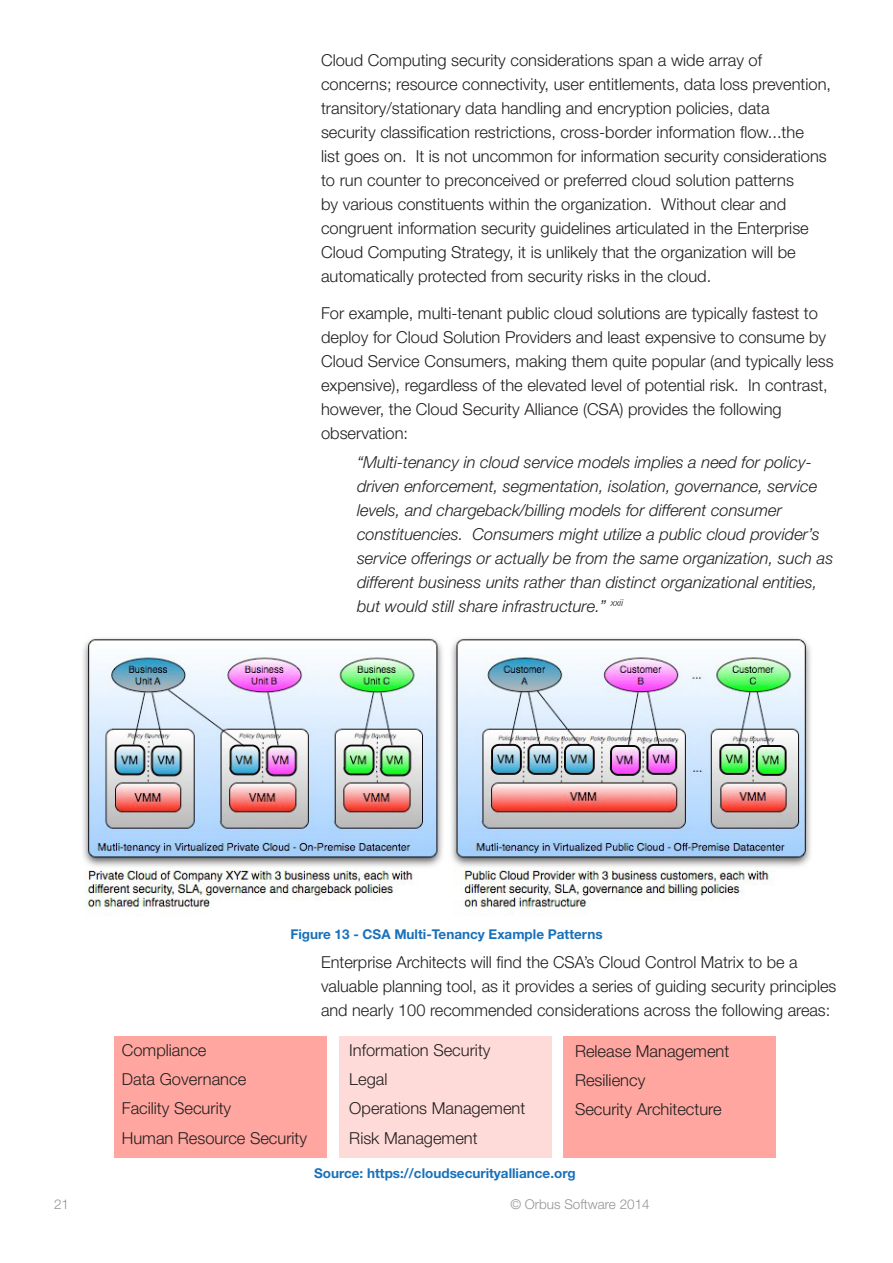
<style>
.page{position:relative;width:893px;height:1263px;background:#fff}
.page>*{position:absolute;margin:0;border:0;box-sizing:border-box;transform-origin:0 0}
.t1{font:300 16.5px/24px "Helvetica Neue LT Std";color:#231f20}
.t2{font:italic 300 16.5px/24px "Helvetica Neue LT Std";color:#231f20}
.t3{font:700 13.5px "Helvetica Neue LT Std";color:#1971ba}
.t4{font:300 13.5px "Helvetica Neue LT Std";color:#939598}
</style>
<div class="page">
<div style="left:114px;top:1036px;width:212px;height:121px;background:#fea69f"></div>
<div style="left:564px;top:1036px;width:212px;height:121px;background:#fea69f"></div>
<div style="left:339px;top:1036px;width:212px;height:121px;background:#fedbd8"></div>
<img style="left:83px;top:638px;width:728px;height:278px">
<p class="t1" style="left:321px;top:48px;width:512px">Cloud Computing security considerations span a wide array of concerns; resource connectivity, user entitlements, data loss prevention, transitory/stationary data handling and encryption policies, data<br>security classification restrictions, cross-border information flow...the<br>list goes on. It is not uncommon for information security considerations to run counter to preconceived or preferred cloud solution patterns<br>by various constituents within the organization. Without clear and congruent information security guidelines articulated in the Enterprise Cloud Computing Strategy, it is unlikely that the organization will be automatically protected from security risks in the cloud.</p>
<p class="t1" style="left:321px;top:300px;width:514px">For example, multi-tenant public cloud solutions are typically fastest to deploy for Cloud Solution Providers and least expensive to consume by Cloud Service Consumers, making them quite popular (and typically less expensive), regardless of the elevated level of potential risk. In contrast, however, the Cloud Security Alliance (CSA) provides the following observation:</p>
<p class="t2" style="left:357px;top:450px;width:478px">“Multi-tenancy in cloud service models implies a need for policy&shy;driven enforcement, segmentation, isolation, governance, service levels, and chargeback/billing models for different consumer constituencies. Consumers might utilize a public cloud provider’s service offerings or actually be from the same organization, such as different business units rather than distinct organizational entities, but would still share infrastructure.” <sup>xxii</sup></p>
<p class="t3" style="left:290px;top:925px;width:314px">Figure 13 - CSA Multi-Tenancy Example Patterns</p>
<p class="t1" style="left:122px;top:1038px;width:86px">Compliance</p>
<p class="t1" style="left:122px;top:1067px;width:126px">Data Governance</p>
<p class="t1" style="left:122px;top:1096px;width:111px">Facility Security</p>
<p class="t1" style="left:122px;top:1125px;width:187px">Human Resource Security</p>
<p class="t1" style="left:321px;top:950px;width:517px">Enterprise Architects will find the CSA’s Cloud Control Matrix to be a valuable planning tool, as it provides a series of guiding security principles and nearly 100 recommended considerations across the following areas:</p>
<p class="t1" style="left:349px;top:1038px;width:143px">Information Security</p>
<p class="t1" style="left:349px;top:1067px;width:40px">Legal</p>
<p class="t1" style="left:349px;top:1096px;width:178px">Operations Management</p>
<p class="t1" style="left:349px;top:1125px;width:130px">Risk Management</p>
<p class="t1" style="left:575px;top:1038px;width:156px">Release Management</p>
<p class="t1" style="left:575px;top:1068px;width:72px">Resiliency</p>
<p class="t1" style="left:575px;top:1097px;width:148px">Security Architecture</p>
<p class="t3" style="left:314px;top:1164px;width:263px">Source: https://cloudsecurityalliance.org</p>
<p class="t4" style="left:54px;top:1196px;width:17px">21</p>
<p class="t4" style="left:510px;top:1196px;width:141px">© Orbus Software 2014</p>
</div>
